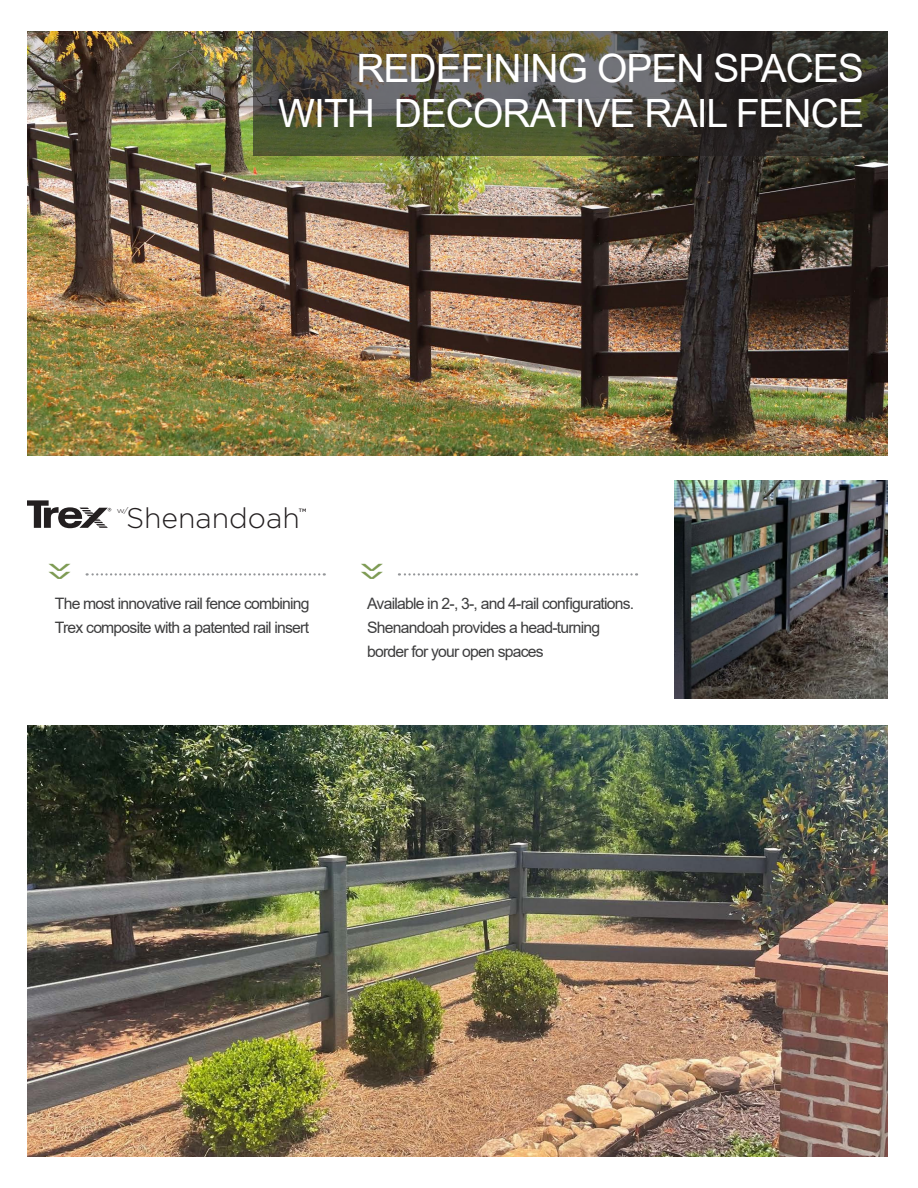
<style>
.page{position:relative;width:918px;height:1188px;background:#fff}
.page>*{position:absolute;margin:0;border:0;box-sizing:border-box;transform-origin:0 0}
.t1{font:45px "Arial";color:#7e9b54;scale:.33 1}
.t2{font:39px "Arial";letter-spacing:-.025em;color:#fff}
.t3{font:300 28.35px "Gotham";color:#231f20}
.t4{font:15.75px/24px "Arial";letter-spacing:-.05em;color:#3e3e3f}
.t5{font:300 7.5px "Gotham";color:#231f20;scale:1.23 1}
.t6{font:500 4.8px "Gotham";color:#231f20}
</style>
<div class="page">
<img style="left:27px;top:32px;width:860px;height:423px">
<svg style="left:253px;top:31px;width:634px;height:125px;background:#474536"></svg>
<img style="left:27px;top:725px;width:860px;height:432px">
<svg style="left:87px;top:573px;width:238px;height:3px"></svg>
<svg style="left:27px;top:500px;width:84px;height:28px"></svg>
<svg style="left:399px;top:573px;width:238px;height:3px"></svg>
<img style="left:674px;top:481px;width:213px;height:218px">
<p class="t2" style="left:356px;top:42px;width:509px">REDEFINING OPEN SPACES</p>
<p class="t2" style="left:278px;top:87px;width:587px">WITH DECORATIVE RAIL FENCE</p>
<p class="t5" style="left:117px;top:506px;width:11px">w/</p>
<p class="t3" style="left:126px;top:500px;width:175px">Shenandoah</p>
<p class="t6" style="left:299px;top:507px;width:9px">TM</p>
<p class="t1" style="left:91px;top:563px;width:51px;rotate:90deg">&gt;&gt;</p>
<p class="t4" style="left:55px;top:591px;width:256px">The most innovative rail fence combining<br>Trex composite with a patented rail insert</p>
<p class="t1" style="left:403px;top:563px;width:51px;rotate:90deg">&gt;&gt;</p>
<p class="t4" style="left:367px;top:591px;width:269px">Available in 2-, 3-, and 4-rail configurations.<br>Shenandoah provides a head-turning border for your open spaces</p>
</div>
